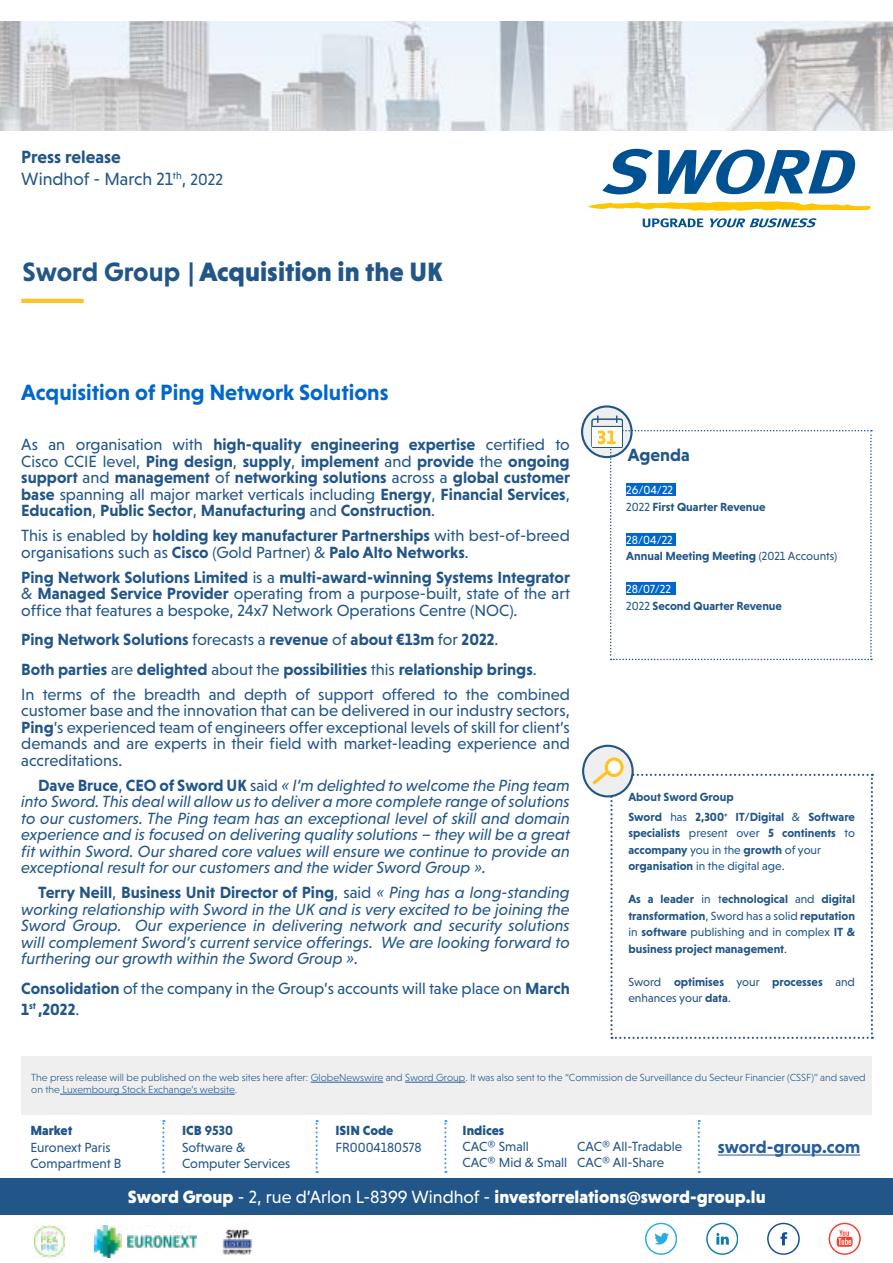
<style>
.page{position:relative;width:893px;height:1263px;background:#fff}
.page>*{position:absolute;margin:0;border:0;box-sizing:border-box;transform-origin:0 0}
.t1{font:900 27px "Niveau Grotesk";color:#258}
.t2{font:700 22.5px "Niveau Grotesk";color:#0067cd}
.t3{font:900 18px "Niveau Grotesk";color:#fff}
.t4{font:18px/21.6px "Niveau Grotesk";color:#258}
.t5{font:700 18px "Niveau Grotesk";color:#275b9b}
.t6{font:700 18px "Niveau Grotesk";color:#258}
.t7{font:italic 16.5px/16.5px "Niveau Grotesk";color:#258;text-align:justify}
.t8{font:16.5px/16.5px "Niveau Grotesk";color:#258}
.t9{font:700 16.5px/16.5px "Niveau Grotesk";color:#258;text-align:justify}
.t10{font:13.5px/16.2px "Niveau Grotesk";color:#258}
.t11{font:900 13.5px "Niveau Grotesk";color:#258}
.t12{font:700 12px/16.5px "Niveau Grotesk";color:#258}
.t13{font:12px/16.5px "Niveau Grotesk";color:#258}
.t14{font:300 10.5px/12px "Niveau Grotesk";color:#258}
.s1{font-weight:700}
.s2{font-size:16.5px}
.s3{font-weight:400}
.s4{font-weight:700;font-style:normal}
.s5{font-style:normal}
.s6{font-weight:400;color:#fff}
.s7{color:#275b9b}
.s8{font-weight:900}
</style>
<div class="page">
<div style="left:0;top:1178px;width:893px;height:37px;background:#258"></div>
<svg style="left:829px;top:1223px;width:31px;height:31px"></svg>
<svg style="left:767px;top:1223px;width:32px;height:31px"></svg>
<svg style="left:706px;top:1223px;width:32px;height:31px"></svg>
<svg style="left:645px;top:1223px;width:32px;height:31px"></svg>
<hr style="left:718px;top:1154px;width:142px;height:1px;background:#275b9b">
<svg style="left:162px;top:1120px;width:2px;height:53px"></svg>
<svg style="left:444px;top:1120px;width:2px;height:53px"></svg>
<svg style="left:316px;top:1120px;width:2px;height:53px"></svg>
<svg style="left:698px;top:1120px;width:2px;height:53px"></svg>
<img style="left:1px;top:21px;width:891px;height:109px">
<svg style="left:602px;top:149px;width:254px;height:45px"></svg>
<svg style="left:643px;top:218px;width:60px;height:9px"></svg>
<svg style="left:710px;top:218px;width:107px;height:9px"></svg>
<svg style="left:588px;top:201px;width:283px;height:10px"></svg>
<img style="left:34px;top:1225px;width:32px;height:33px">
<img style="left:95px;top:1226px;width:102px;height:31px">
<img style="left:222px;top:1229px;width:31px;height:26px">
<div style="left:21px;top:1057px;width:850px;height:58px;background:#eeefee"></div>
<hr style="left:311px;top:1082px;width:72px;height:1px;background:#275b9b">
<hr style="left:405px;top:1082px;width:60px;height:1px;background:#275b9b">
<hr style="left:60px;top:1094px;width:175px;height:1px;background:#275b9b">
<svg style="left:582px;top:406px;width:50px;height:51px"></svg>
<div style="left:581px;top:405px;width:52px;height:53px;border:2px solid #258;border-radius:50%"></div>
<hr style="left:21px;top:299px;width:63px;height:4px;background:#ffc423">
<div style="left:583px;top:746px;width:50px;height:50px;background:#eeefee;border-radius:50%"></div>
<div style="left:582px;top:745px;width:52px;height:52px;border:2px solid #258;border-radius:50%"></div>
<svg style="left:606px;top:759px;width:16px;height:16px"></svg>
<div style="left:605px;top:757px;width:19px;height:20px;border:3px solid #ffc423;border-radius:50%"></div>
<svg style="left:589px;top:768px;width:284px;height:271px"></svg>
<svg style="left:591px;top:415px;width:281px;height:245px"></svg>
<p class="t4" style="left:21px;top:146px;width:203px"><span class="s1">Press release<br></span>Windhof - March 21<sup>th</sup>, <span class="s2">2022</span></p>
<h1 class="t1" style="left:22px;top:256px;width:422px"><span class="s1">Sword Group</span> | Acquisition in the UK</h1>
<h2 class="t2" style="left:21px;top:380px;width:369px">Acquisition of Ping Network Solutions</h2>
<p class="t9" style="left:21px;top:436px;width:550px"><span class="s3">As an organisation with</span> high-quality engineering expertise <span class="s3">certified to Cisco CCIE level,</span> Ping design<span class="s3">,</span> supply<span class="s3">,</span> implement <span class="s3">and</span> provide <span class="s3">the</span> ongoing support <span class="s3">and</span> management <span class="s3">of</span> networking solutions <span class="s3">across a</span> global customer base <span class="s3">spanning all major market verticals including</span> Energy<span class="s3">,</span> Financial Services<span class="s3">, </span>Education<span class="s3">,</span> Public Sector<span class="s3">,</span> Manufacturing <span class="s3">and</span> Construction<span class="s3">.</span></p>
<p class="t8" style="left:21px;top:527px;width:550px">This is enabled by <span class="s1">holding key manufacturer Partnerships</span> with best-of-breed organisations such as <span class="s1">Cisco</span> (Gold Partner) &amp; <span class="s1">Palo Alto Networks</span>.</p>
<p class="t8" style="left:21px;top:569px;width:550px;text-align:justify"><span class="s1">Ping Network Solutions Limited</span> is a <span class="s1">multi-award-winning Systems Integrator </span>&amp; <span class="s1">Managed Service Provider</span> operating from a purpose-built, state of the art office that features a bespoke, 24x7 Network Operations Centre (NOC).</p>
<p class="t9" style="left:21px;top:625px;width:517px;line-height:29.5px">Ping Network Solutions <span class="s3">forecasts a</span> revenue <span class="s3">of</span> about €13m <span class="s3">for</span> 2022<span class="s3">.<br></span>Both parties <span class="s3">are</span> delighted <span class="s3">about the</span> possibilities <span class="s3">this</span> relationship brings<span class="s3">.</span></p>
<p class="t8" style="left:21px;top:686px;width:550px;text-align:justify">In terms of the breadth and depth of support offered to the combined customer base and the innovation that can be delivered in our industry sectors, <span class="s1">Ping</span>’s experienced team of engineers offer exceptional levels of skill for client’s demands and are experts in their field with market-leading experience and accreditations.</p>
<p class="t7" style="left:21px;top:777px;width:550px;text-indent:17px"><span class="s4">Dave Bruce</span><span class="s5">,</span> <span class="s4">CEO of Sword UK</span> <span class="s5">said</span> « I’m delighted to welcome the Ping team into Sword. This deal will allow us to deliver a more complete range of solutions to our customers. The Ping team has an exceptional level of skill and domain experience and is focused on delivering quality solutions – they will be a great fit within Sword. Our shared core values will ensure we continue to provide an exceptional result for our customers and the wider Sword Group ».</p>
<p class="t7" style="left:21px;top:884px;width:550px;text-indent:17px"><span class="s4">Terry Neill</span><span class="s5">,</span> <span class="s4">Business Unit Director of Ping</span><span class="s5">, said</span> « Ping has a long-standing working relationship with Sword in the UK and is very excited to be joining the Sword Group. Our experience in delivering network and security solutions will complement Sword’s current service offerings. We are looking forward to furthering our growth within the Sword Group ».</p>
<p class="t8" style="left:21px;top:978px;width:550px;line-height:21px"><span class="s1">Consolidation</span> of the company in the Group’s accounts will take place on <span class="s1">March<br>1</span><sup>st</sup> <span class="s1">,2022</span>.</p>
<p class="t6" style="left:628px;top:444px;width:64px">Agenda</p>
<p class="t12" style="left:626px;top:481px;width:141px"><span class="s6">26/04/22<br></span><span class="s3">2022</span> First Quarter Revenue</p>
<p class="t12" style="left:626px;top:531px;width:212px"><span class="s6">28/04/22<br></span>Annual Meeting Meeting <span class="s3">(2021 Accounts)</span></p>
<p class="t12" style="left:626px;top:580px;width:157px"><span class="s6">28/07/22<br></span><span class="s3">2022</span> Second Quarter Revenue</p>
<p class="t12" style="left:628px;top:787px;width:228px;line-height:19.5px">About Sword Group<br>Sword <span class="s3">has</span> 2,300<sup>+</sup> IT/Digital <span class="s3">&amp;</span> Software</p>
<p class="t12" style="left:628px;top:825px;width:228px">specialists <span class="s3">present over</span> 5 continents <span class="s3">to </span>accompany <span class="s3">you in the</span> growth <span class="s3">of your </span>organisation <span class="s3">in the digital age.</span></p>
<p class="t12" style="left:628px;top:891px;width:228px;text-align:justify">As a leader <span class="s3">in t</span>echnological <span class="s3">and</span> digital transformation<span class="s3">, Sword has a solid</span> reputation <span class="s3">in</span> software <span class="s3">publishing and in complex</span> IT &amp; business project management<span class="s3">.</span></p>
<p class="t13" style="left:628px;top:973px;width:228px">Sword <span class="s1">optimises</span> your <span class="s1">processes</span> and enhances your <span class="s1">data</span>.</p>
<p class="t14" style="left:31px;top:1071px;width:836px">The press release will be published on the web sites here after: <span class="s7">GlobeNewswire</span> and <span class="s7">Sword Group</span>. It was also sent to the “Commission de Surveillance du Secteur Financier (CSSF)” and saved on the <span class="s7">Luxembourg Stock Exchange’s website</span>.</p>
<p class="t11" style="left:30px;top:1123px;width:43px">Market</p>
<p class="t10" style="left:30px;top:1139px;width:92px">Euronext Paris<br>Compartment B</p>
<p class="t10" style="left:182px;top:1122px;width:110px"><span class="s8">ICB</span> <span class="s1">9530<br></span>Software &amp;<br>Computer Services</p>
<p class="t11" style="left:463px;top:1122px;width:43px">Indices</p>
<p class="t11" style="left:335px;top:1123px;width:59px">ISIN Code</p>
<p class="t10" style="left:335px;top:1139px;width:88px">FR0004180578</p>
<p class="t10" style="left:463px;top:1138px;width:106px">CAC® Small<br>CAC® Mid &amp; Small</p>
<p class="t10" style="left:577px;top:1138px;width:106px">CAC® All-Tradable<br>CAC® All-Share</p>
<p class="t5" style="left:718px;top:1137px;width:144px">sword-group.com</p>
<p class="t3" style="left:128px;top:1186px;width:639px">Sword Group <span class="s3">- 2, rue d’Arlon L-8399 Windhof -</span> investorrelations@sword-group.lu</p>
</div>
